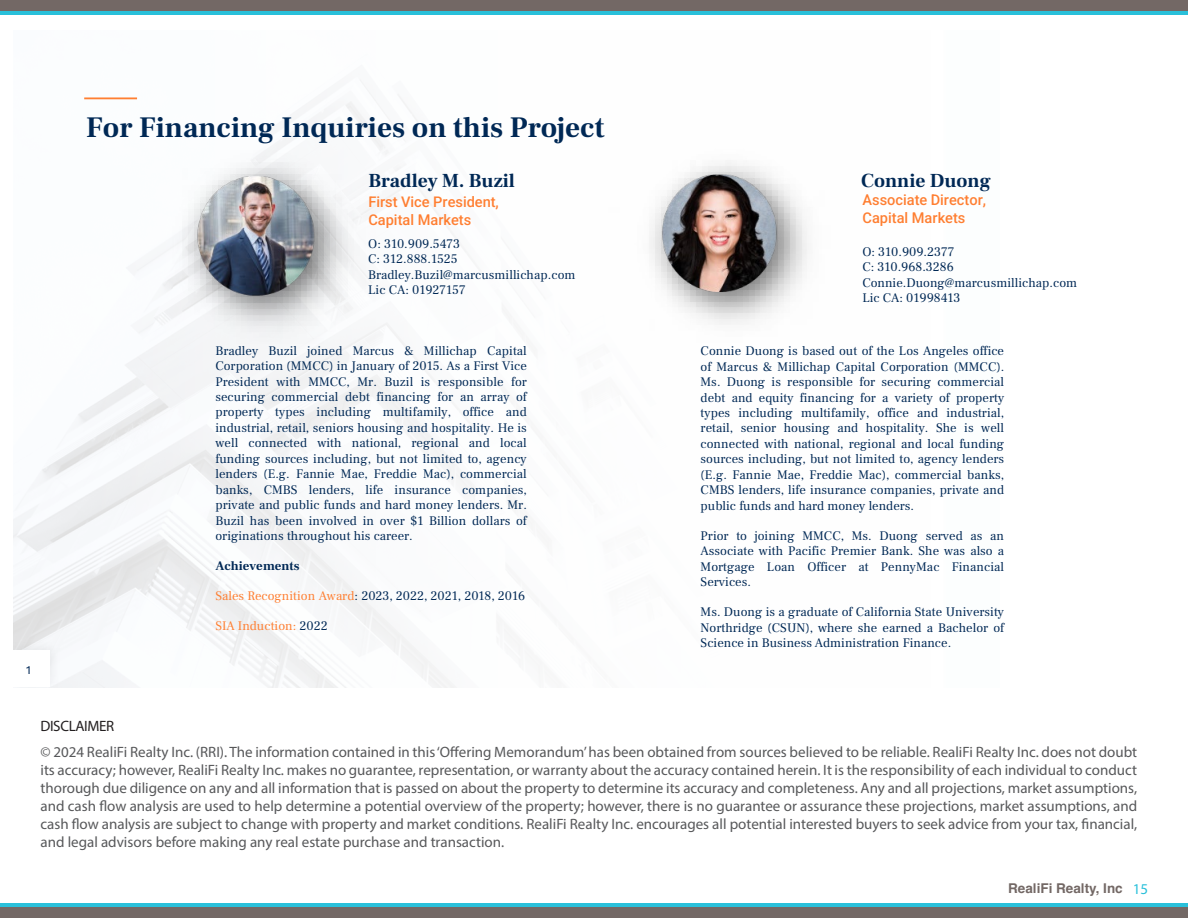
<style>
.page{position:relative;width:1188px;height:918px;background:#fff}
.page>*{position:absolute;margin:0;border:0;box-sizing:border-box;transform-origin:0 0}
.t1{font:700 29.1px "Frank Ruhl Libre";color:#002855}
.t2{font:700 19.5px "Frank Ruhl Libre";color:#002855}
.Body{font:15px/18px "Myriad Pro";color:#57585a;text-align:justify}
.Head_02{font:15px "Myriad Pro";letter-spacing:-.025em;color:#231f20}
.t3{font:500 14.55px/17.5px "Roboto";color:#ff7f32}
.t4{font:700 13.5px "Helvetica";color:#736865}
.t5{font:12.9px/15.5px "Frank Ruhl Libre";color:#002855;text-align:justify}
.t6{font:12.9px "Frank Ruhl Libre";color:#ff7f32}
.t7{font:700 12.9px "Frank Ruhl Libre";color:#002855}
.t8{font:12.15px "Aptos";color:#002855}
.s1{color:#ff7f32}
.s2{color:#002855}
.s3{font-family:"Myriad Pro";font-weight:400;font-size:15px;color:#29c0da}
</style>
<div class="page">
<img style="left:14px;top:413px;width:67px;height:274px">
<hr style="left:84px;top:97px;width:53px;height:2px;background:#ff7f32">
<img style="left:161px;top:141px;width:210px;height:209px">
<img style="left:642px;top:154px;width:177px;height:183px">
<img style="left:14px;top:634px;width:53px;height:53px">
<div style="left:14px;top:651px;width:36px;height:36px;background:#fff"></div>
<div style="left:0;top:903px;width:1188px;height:15px;background:#29c0da"></div>
<div style="left:0;top:907px;width:1188px;height:11px;background:#736865"></div>
<div style="left:0;top:0;width:1188px;height:15px;background:#29c0da"></div>
<div style="left:0;top:0;width:1188px;height:11px;background:#736865"></div>
<p class="t8" style="left:26px;top:661px;width:8px">1</p>
<p class="t1" style="left:86px;top:110px;width:520px">For Financing Inquiries on this Project</p>
<p class="t2" style="left:368px;top:169px;width:148px">Bradley M. Buzil</p>
<p class="t3" style="left:368px;top:193px;width:132px">First Vice President,<br>Capital Markets</p>
<p class="t5" style="left:368px;top:236px;width:209px;text-align:left">O: 310.909.5473<br>C: 312.888.1525<br>Bradley.Buzil@marcusmillichap.com<br>Lic CA: 01927157</p>
<p class="t5" style="left:215px;top:343px;width:313px">Bradley Buzil joined Marcus &amp; Millichap Capital Corporation (MMCC) in January of 2015. As a First Vice President with MMCC, Mr. Buzil is responsible for securing commercial debt financing for an array of property types including multifamily, office and industrial, retail, seniors housing and hospitality. He is well connected with national, regional and local funding sources including, but not limited to, agency lenders (E.g. Fannie Mae, Freddie Mac), commercial banks, CMBS lenders, life insurance companies, private and public funds and hard money lenders. Mr.<br>Buzil has been involved in over $1 Billion dollars of originations throughout his career.</p>
<p class="t7" style="left:215px;top:558px;width:86px">Achievements</p>
<p class="t5" style="left:215px;top:588px;width:311px"><span class="s1">Sales Recognition Award</span>: 2023, 2022, 2021, 2018, 2016</p>
<p class="t6" style="left:215px;top:618px;width:114px">SIA Induction: <span class="s2">2022</span></p>
<p class="t2" style="left:861px;top:169px;width:131px">Connie Duong</p>
<p class="t3" style="left:863px;top:191px;width:125px">Associate Director,<br>Capital Markets</p>
<p class="t5" style="left:862px;top:244px;width:216px;text-align:left">O: 310.909.2377<br>C: 310.968.3286<br>Connie.Duong@marcusmillichap.com<br>Lic CA: 01998413</p>
<p class="t5" style="left:701px;top:343px;width:305px">Connie Duong is based out of the Los Angeles office of Marcus &amp; Millichap Capital Corporation (MMCC).<br>Ms. Duong is responsible for securing commercial debt and equity financing for a variety of property types including multifamily, office and industrial, retail, senior housing and hospitality. She is well connected with national, regional and local funding sources including, but not limited to, agency lenders (E.g. Fannie Mae, Freddie Mac), commercial banks, CMBS lenders, life insurance companies, private and public funds and hard money lenders.</p>
<p class="t5" style="left:701px;top:528px;width:305px">Prior to joining MMCC, Ms. Duong served as an Associate with Pacific Premier Bank. She was also a Mortgage Loan Officer at PennyMac Financial Services.</p>
<p class="t5" style="left:701px;top:604px;width:305px">Ms. Duong is a graduate of California State University Northridge (CSUN), where she earned a Bachelor of Science in Business Administration Finance.</p>
<p class="Head_02" style="left:40px;top:717px;width:75px">DISCLAIMER</p>
<p class="Body" style="left:40px;top:743px;width:1098px">© 2024 RealiFi Realty Inc. (RRI). The information contained in this ‘Offering Memorandum’ has been obtained from sources believed to be reliable. RealiFi Realty Inc. does not doubt its accuracy; however, RealiFi Realty Inc. makes no guarantee, representation, or warranty about the accuracy contained herein. It is the responsibility of each individual to conduct thorough due diligence on any and all information that is passed on about the property to determine its accuracy and completeness. Any and all projections, market assumptions, and cash flow analysis are used to help determine a potential overview of the property; however, there is no guarantee or assurance these projections, market assumptions, and cash flow analysis are subject to change with property and market conditions. RealiFi Realty Inc. encourages all potential interested buyers to seek advice from your tax, financial, and legal advisors before making any real estate purchase and transaction.</p>
<p class="t4" style="left:1008px;top:880px;width:141px">RealiFi Realty, Inc <span class="s3">15</span></p>
</div>
